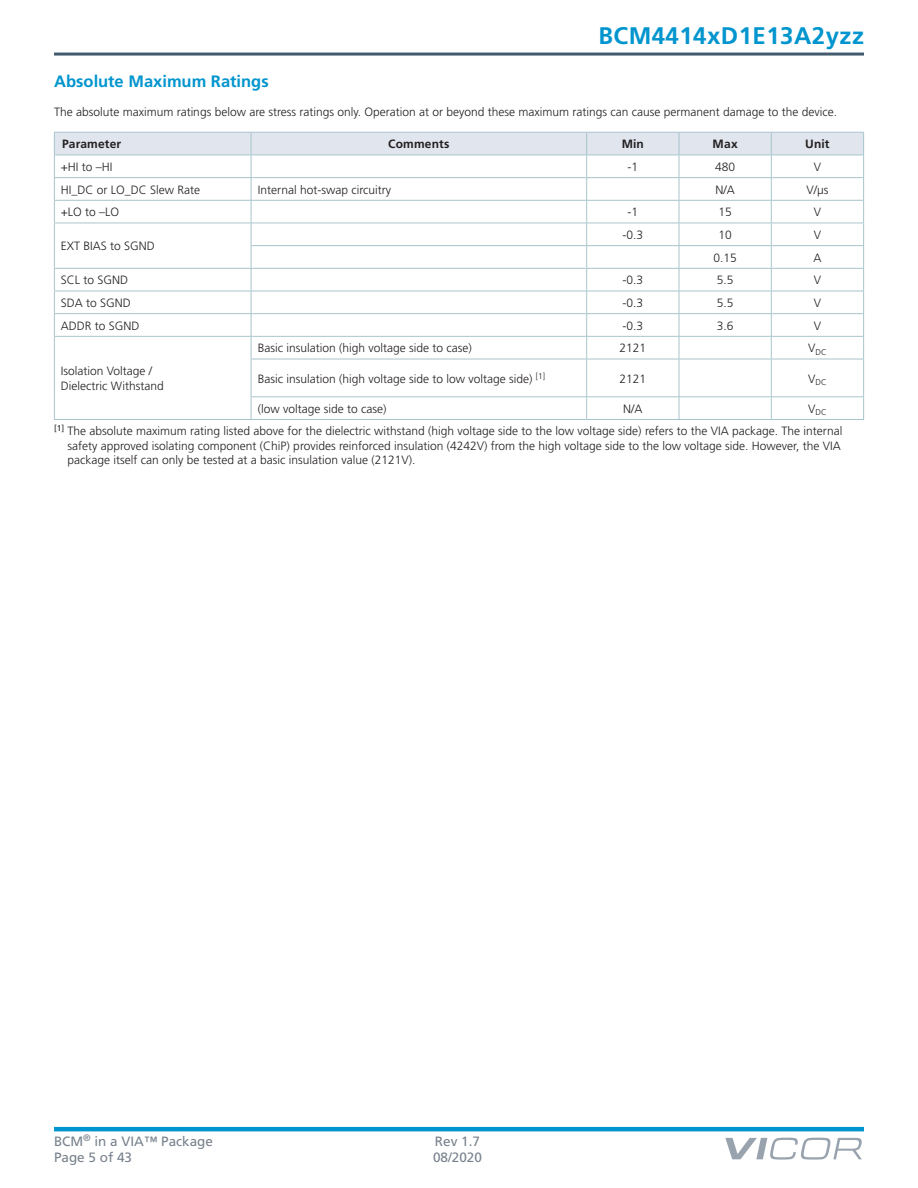
<style>
.page{position:relative;width:918px;height:1188px;background:#fff}
.page>*{position:absolute;margin:0;border:0;box-sizing:border-box;transform-origin:0 0}
.t1{font:700 24px "Frutiger";letter-spacing:.02em;color:#0095ce}
.Section_Heading___Se{font:700 16.5px "Frutiger";color:#0095ce}
.t2{font:13.5px "Frutiger";color:#78828d}
.Numbered_Note{font:300 12px/14.4px "Frutiger";color:#231f20}
.Section_Text{font:300 12px "Frutiger";color:#231f20}
.t3{font:700 12px "Frutiger";letter-spacing:.015em;color:#231f20}
.t4{font:300 8.4px "Frutiger";color:#231f20}
</style>
<div class="page">
<hr style="left:54px;top:1127px;width:810px;height:4px;background:#0095ce">
<svg style="left:725px;top:1138px;width:137px;height:22px"></svg>
<hr style="left:54px;top:53px;width:810px;height:3px;background:#435b6d">
<svg style="left:54px;top:132px;width:810px;height:227px"></svg>
<hr style="left:54px;top:359px;width:1px;height:38px;background:#a8c4cc">
<hr style="left:251px;top:359px;width:336px;height:1px;background:#a8c4cc">
<hr style="left:251px;top:359px;width:1px;height:37px;background:#a8c4cc">
<hr style="left:587px;top:359px;width:92px;height:1px;background:#a8c4cc">
<hr style="left:586px;top:359px;width:1px;height:37px;background:#a8c4cc">
<hr style="left:679px;top:359px;width:92px;height:1px;background:#a8c4cc">
<hr style="left:679px;top:359px;width:1px;height:37px;background:#a8c4cc">
<hr style="left:771px;top:359px;width:93px;height:1px;background:#a8c4cc">
<hr style="left:771px;top:359px;width:1px;height:37px;background:#a8c4cc">
<hr style="left:863px;top:359px;width:1px;height:37px;background:#a8c4cc">
<svg style="left:54px;top:397px;width:1px;height:22px"></svg>
<hr style="left:251px;top:396px;width:336px;height:1px;background:#a8c4cc">
<svg style="left:251px;top:397px;width:1px;height:22px"></svg>
<hr style="left:587px;top:396px;width:92px;height:1px;background:#a8c4cc">
<svg style="left:586px;top:397px;width:1px;height:22px"></svg>
<hr style="left:679px;top:396px;width:92px;height:1px;background:#a8c4cc">
<svg style="left:679px;top:397px;width:1px;height:22px"></svg>
<hr style="left:771px;top:396px;width:93px;height:1px;background:#a8c4cc">
<svg style="left:771px;top:397px;width:1px;height:22px"></svg>
<svg style="left:863px;top:397px;width:1px;height:22px"></svg>
<hr style="left:54px;top:419px;width:197px;height:1px;background:#a8c4cc">
<hr style="left:251px;top:419px;width:336px;height:1px;background:#a8c4cc">
<hr style="left:587px;top:419px;width:92px;height:1px;background:#a8c4cc">
<hr style="left:679px;top:419px;width:92px;height:1px;background:#a8c4cc">
<hr style="left:771px;top:419px;width:93px;height:1px;background:#a8c4cc">
<h1 class="t1" style="left:598px;top:22px;width:267px">BCM4414xD1E13A2yzz</h1>
<p class="Section_Heading___Se" style="left:54px;top:72px;width:216px">Absolute Maximum Ratings</p>
<p class="Section_Text" style="left:54px;top:105px;width:785px">The absolute maximum ratings below are stress ratings only. Operation at or beyond these maximum ratings can cause permanent damage to the device.</p>
<p class="t3" style="left:62px;top:137px;width:61px">Parameter</p>
<p class="t3" style="left:388px;top:137px;width:63px">Comments</p>
<p class="t3" style="left:622px;top:137px;width:24px">Min</p>
<p class="t3" style="left:713px;top:137px;width:27px">Max</p>
<p class="t3" style="left:805px;top:137px;width:26px">Unit</p>
<p class="Numbered_Note" style="left:61px;top:160px;width:53px">+HI to –HI</p>
<p class="Numbered_Note" style="left:628px;top:160px;width:12px">-1</p>
<p class="Numbered_Note" style="left:715px;top:160px;width:22px">480</p>
<p class="Numbered_Note" style="left:814px;top:160px;width:9px">V</p>
<p class="Numbered_Note" style="left:61px;top:182px;width:141px">HI_DC or LO_DC Slew Rate</p>
<p class="Numbered_Note" style="left:258px;top:182px;width:135px">Internal hot-swap circuitry</p>
<p class="Numbered_Note" style="left:715px;top:182px;width:21px">N/A</p>
<p class="Numbered_Note" style="left:806px;top:182px;width:24px">V/µs</p>
<p class="Numbered_Note" style="left:61px;top:205px;width:60px">+LO to –LO</p>
<p class="Numbered_Note" style="left:628px;top:205px;width:12px">-1</p>
<p class="Numbered_Note" style="left:718px;top:205px;width:15px">15</p>
<p class="Numbered_Note" style="left:814px;top:205px;width:9px">V</p>
<p class="Numbered_Note" style="left:61px;top:239px;width:96px">EXT BIAS to SGND</p>
<p class="Numbered_Note" style="left:623px;top:228px;width:22px">-0.3</p>
<p class="Numbered_Note" style="left:718px;top:228px;width:15px">10</p>
<p class="Numbered_Note" style="left:814px;top:228px;width:9px">V</p>
<p class="Numbered_Note" style="left:713px;top:250px;width:25px">0.15</p>
<p class="Numbered_Note" style="left:813px;top:250px;width:10px">A</p>
<p class="Numbered_Note" style="left:61px;top:273px;width:69px">SCL to SGND</p>
<p class="Numbered_Note" style="left:623px;top:273px;width:22px">-0.3</p>
<p class="Numbered_Note" style="left:717px;top:273px;width:18px">5.5</p>
<p class="Numbered_Note" style="left:814px;top:273px;width:9px">V</p>
<p class="Numbered_Note" style="left:61px;top:296px;width:72px">SDA to SGND</p>
<p class="Numbered_Note" style="left:623px;top:296px;width:22px">-0.3</p>
<p class="Numbered_Note" style="left:717px;top:296px;width:18px">5.5</p>
<p class="Numbered_Note" style="left:814px;top:296px;width:9px">V</p>
<p class="Numbered_Note" style="left:61px;top:318px;width:80px">ADDR to SGND</p>
<p class="Numbered_Note" style="left:623px;top:318px;width:22px">-0.3</p>
<p class="Numbered_Note" style="left:717px;top:318px;width:18px">3.6</p>
<p class="Numbered_Note" style="left:814px;top:318px;width:9px">V</p>
<p class="Numbered_Note" style="left:61px;top:364px;width:104px">Isolation Voltage /<br>Dielectric Withstand</p>
<p class="Numbered_Note" style="left:258px;top:341px;width:216px">Basic insulation (high voltage side to case)</p>
<p class="Numbered_Note" style="left:619px;top:341px;width:28px">2121</p>
<p class="t4" style="left:808px;top:347px;width:20px"><sup>V</sup>DC</p>
<p class="Numbered_Note" style="left:258px;top:371px;width:289px">Basic insulation (high voltage side to low voltage side) <sup>[1]</sup></p>
<p class="Numbered_Note" style="left:619px;top:371px;width:28px">2121</p>
<p class="t4" style="left:808px;top:377px;width:20px"><sup>V</sup>DC</p>
<p class="Numbered_Note" style="left:258px;top:401px;width:130px">(low voltage side to case)</p>
<p class="Numbered_Note" style="left:623px;top:401px;width:21px">N/A</p>
<p class="t4" style="left:808px;top:408px;width:20px"><sup>V</sup>DC</p>
<p class="Numbered_Note" style="left:68px;top:424px;width:776px;text-indent:-14px"><sup>[1]</sup> The absolute maximum rating listed above for the dielectric withstand (high voltage side to the low voltage side) refers to the VIA package. The internal safety approved isolating component (ChiP) provides reinforced insulation (4242V) from the high voltage side to the low voltage side. However, the VIA package itself can only be tested at a basic insulation value (2121V).</p>
<p class="t2" style="left:54px;top:1133px;width:160px">BCM<sup>®</sup> in a VIA™ Package</p>
<p class="t2" style="left:435px;top:1133px;width:47px">Rev 1.7</p>
<p class="t2" style="left:54px;top:1149px;width:80px">Page 5 of 43</p>
<p class="t2" style="left:433px;top:1149px;width:50px">08/2020</p>
</div>
